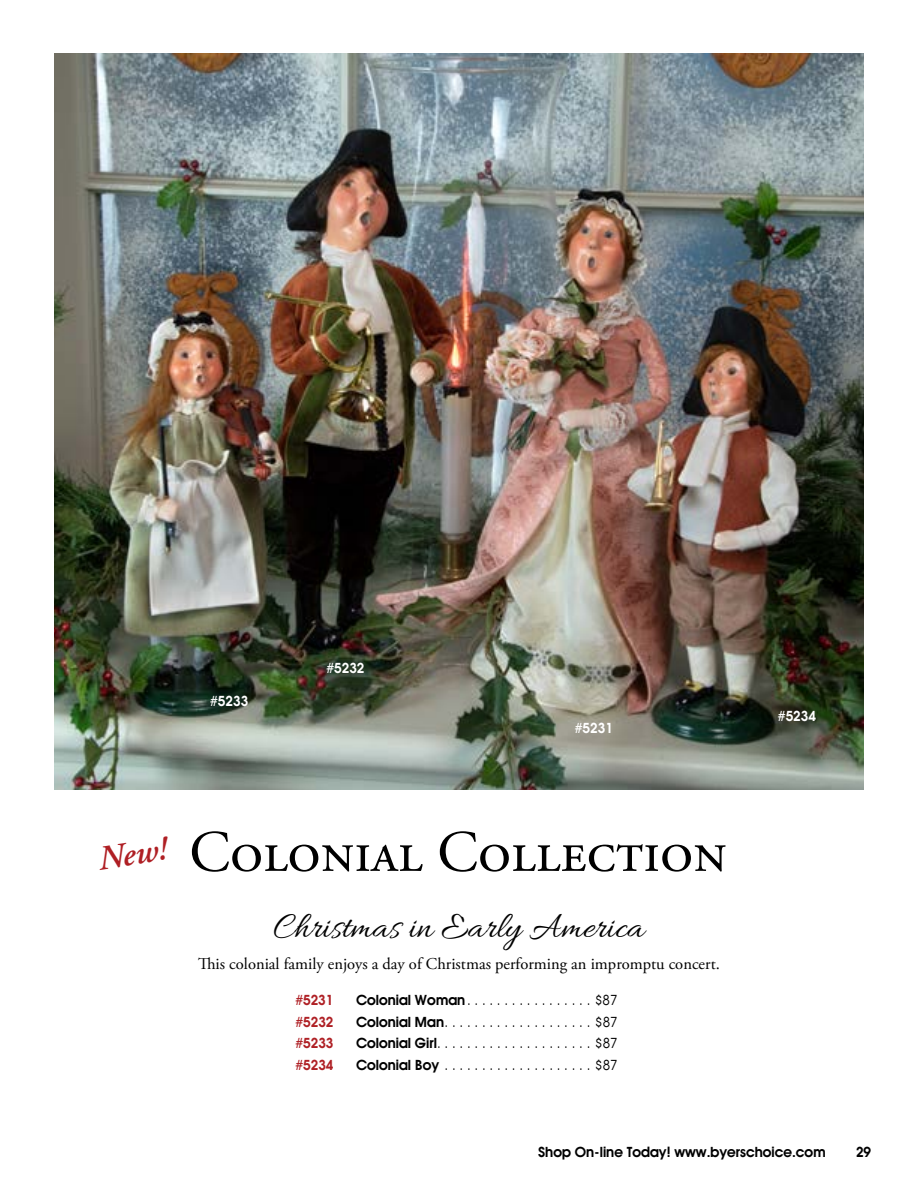
<style>
.page{position:relative;width:918px;height:1188px;background:#fff}
.page>*{position:absolute;margin:0;border:0;box-sizing:border-box;transform-origin:0 0}
.t1{font:58.5px "Adobe Garamond Pro";color:#000}
.t2{font:37.5px "Allura";color:#000}
.t3{font:italic 600 34.5px "Adobe Garamond Pro";color:#af1f24}
.t4{font:16.5px "Adobe Garamond Pro";color:#000}
.t5{font:13.5px "Avant Garde";color:#000}
.t6{font:600 13.5px "Avant Garde";color:#000}
.t7{font:600 13.5px "Avant Garde";color:#af2025}
.t8{font:600 13.5px "Avant Garde";color:#fff}
.s1{font-weight:600}
</style>
<div class="page">
<img style="left:54px;top:54px;width:810px;height:735px">
<p class="t8" style="left:210px;top:692px;width:40px">#5233</p>
<p class="t8" style="left:326px;top:660px;width:40px">#5232</p>
<p class="t8" style="left:575px;top:719px;width:40px">#5231</p>
<h3 class="t3" style="left:95px;top:839px;width:70px;rotate:-9deg">New!</h3>
<h1 class="t1" style="left:189px;top:817px;width:539px">Colonial Collection</h1>
<h2 class="t2" style="left:274px;top:906px;width:372px">Christmas in Early America</h2>
<p class="t4" style="left:198px;top:954px;width:523px">This colonial family enjoys a day of Christmas performing an impromptu concert.</p>
<p class="t7" style="left:295px;top:992px;width:40px">#5231</p>
<p class="t5" style="left:357px;top:992px;width:262px"><span class="s1">Colonial Woman</span> . . . . . . . . . . . . . . . . . $87</p>
<p class="t7" style="left:295px;top:1013px;width:40px">#5232</p>
<p class="t5" style="left:357px;top:1014px;width:262px"><span class="s1">Colonial Man</span> . . . . . . . . . . . . . . . . . . . . $87</p>
<p class="t7" style="left:295px;top:1035px;width:40px">#5233</p>
<p class="t5" style="left:357px;top:1035px;width:262px"><span class="s1">Colonial Girl</span> . . . . . . . . . . . . . . . . . . . . . $87</p>
<p class="t7" style="left:295px;top:1056px;width:40px">#5234</p>
<p class="t5" style="left:357px;top:1057px;width:262px"><span class="s1">Colonial Boy</span> . . . . . . . . . . . . . . . . . . . . $87</p>
<p class="t8" style="left:778px;top:707px;width:40px">#5234</p>
<p class="t6" style="left:538px;top:1144px;width:289px">Shop On-line Today! www.byerschoice.com</p>
<p class="t6" style="left:856px;top:1144px;width:17px">29</p>
</div>
